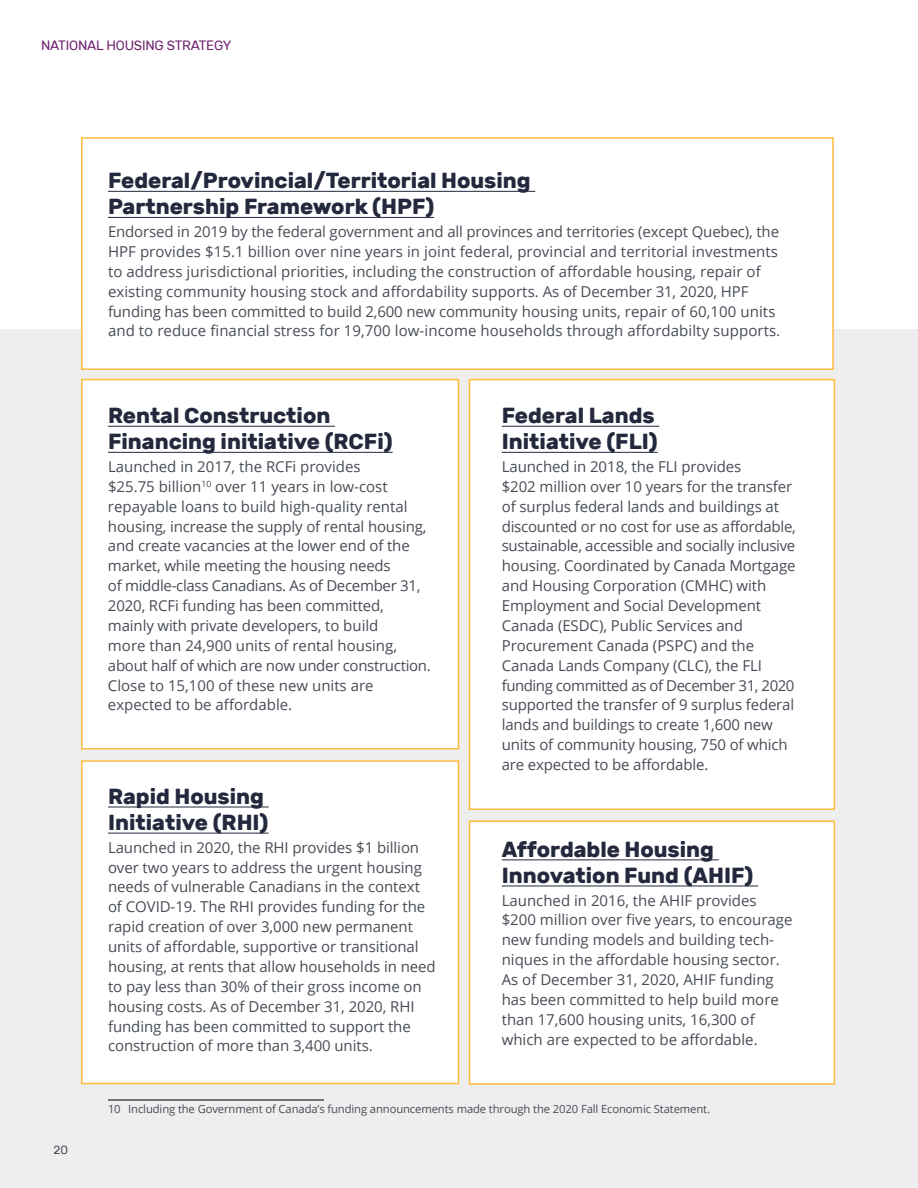
<style>
.page{position:relative;width:918px;height:1188px;background:#fff}
.page>*{position:absolute;margin:0;border:0;box-sizing:border-box;transform-origin:0 0}
.t1{font:700 21.75px/26.1px "Rubik";color:#24283d}
.t2{font:15px/19.8px "Open Sans";letter-spacing:-.005em;color:#474c55}
.t3{font:13.5px "Rubik";letter-spacing:-.015em;color:#6e216f}
.t4{font:12px "Rubik";color:#474c55}
.t5{font:11.25px "Open Sans";letter-spacing:-.01em;color:#474c55}
</style>
<div class="page">
<div style="left:0;top:330px;width:918px;height:858px;background:#efeeef"></div>
<div style="left:81px;top:137px;width:753px;height:233px;background:#fff;border:2px solid #fdbd3b"></div>
<div style="left:81px;top:379px;width:378px;height:371px;background:#fff;border:2px solid #fdbd3b"></div>
<div style="left:81px;top:760px;width:378px;height:324px;background:#fff;border:2px solid #fdbd3b"></div>
<div style="left:469px;top:379px;width:366px;height:431px;background:#fff;border:2px solid #fdbd3b"></div>
<div style="left:469px;top:820px;width:366px;height:265px;background:#fff;border:2px solid #fdbd3b"></div>
<hr style="left:108px;top:1099px;width:216px;height:2px;background:#474c55">
<hr style="left:108px;top:191px;width:427px;height:1px;background:#24283d">
<hr style="left:108px;top:217px;width:326px;height:1px;background:#24283d">
<hr style="left:108px;top:426px;width:227px;height:1px;background:#24283d">
<hr style="left:108px;top:452px;width:285px;height:1px;background:#24283d">
<hr style="left:108px;top:807px;width:161px;height:1px;background:#24283d">
<hr style="left:108px;top:833px;width:161px;height:1px;background:#24283d">
<hr style="left:502px;top:426px;width:157px;height:1px;background:#24283d">
<hr style="left:502px;top:452px;width:156px;height:1px;background:#24283d">
<hr style="left:502px;top:860px;width:217px;height:1px;background:#24283d">
<hr style="left:502px;top:886px;width:256px;height:1px;background:#24283d">
<p class="t3" style="left:41px;top:38px;width:192px">NATIONAL HOUSING STRATEGY</p>
<h4 class="t1" style="left:108px;top:168px;width:424px">Federal/Provincial/Territorial Housing<br>Partnership Framework (HPF)</h4>
<p class="t2" style="left:108px;top:221px;width:674px">Endorsed in 2019 by the federal government and all provinces and territories (except Quebec), the HPF provides $15.1 billion over nine years in joint federal, provincial and territorial investments to address jurisdictional priorities, including the construction of affordable housing, repair of existing community housing stock and affordability supports. As of December 31, 2020, HPF funding has been committed to build 2,600 new community housing units, repair of 60,100 units and to reduce financial stress for 19,700 low-income households through affordabilty supports.</p>
<h4 class="t1" style="left:108px;top:403px;width:286px">Rental Construction<br>Financing initiative (RCFi)</h4>
<p class="t2" style="left:108px;top:456px;width:324px">Launched in 2017, the RCFi provides<br>$25.75 billion<sup>10</sup> over 11 years in low-cost repayable loans to build high-quality rental housing, increase the supply of rental housing, and create vacancies at the lower end of the market, while meeting the housing needs<br>of middle-class Canadians. As of December 31, 2020, RCFi funding has been committed, mainly with private developers, to build<br>more than 24,900 units of rental housing, about half of which are now under construction.<br>Close to 15,100 of these new units are expected to be affordable.</p>
<h4 class="t1" style="left:108px;top:784px;width:162px">Rapid Housing<br>Initiative (RHI)</h4>
<p class="t2" style="left:108px;top:837px;width:329px">Launched in 2020, the RHI provides $1 billion over two years to address the urgent housing needs of vulnerable Canadians in the context of COVID-19. The RHI provides funding for the rapid creation of over 3,000 new permanent units of affordable, supportive or transitional housing, at rents that allow households in need to pay less than 30% of their gross income on housing costs. As of December 31, 2020, RHI funding has been committed to support the construction of more than 3,400 units.</p>
<h4 class="t1" style="left:502px;top:403px;width:158px">Federal Lands<br>Initiative (FLI)</h4>
<p class="t2" style="left:502px;top:456px;width:296px">Launched in 2018, the FLI provides<br>$202 million over 10 years for the transfer of surplus federal lands and buildings at discounted or no cost for use as affordable, sustainable, accessible and socially inclusive housing. Coordinated by Canada Mortgage and Housing Corporation (CMHC) with Employment and Social Development Canada (ESDC), Public Services and Procurement Canada (PSPC) and the Canada Lands Company (CLC), the FLI funding committed as of December 31, 2020 supported the transfer of 9 surplus federal lands and buildings to create 1,600 new units of community housing, 750 of which are expected to be affordable.</p>
<h4 class="t1" style="left:502px;top:836px;width:253px">Affordable Housing<br>Innovation Fund (AHIF)</h4>
<p class="t2" style="left:502px;top:890px;width:292px">Launched in 2016, the AHIF provides $200 million over five years, to encourage new funding models and building tech&shy;niques in the affordable housing sector.<br>As of December 31, 2020, AHIF funding has been committed to help build more than 17,600 housing units, 16,300 of which are expected to be affordable.</p>
<p class="t4" style="left:53px;top:1143px;width:16px">20</p>
<p class="t5" style="left:108px;top:1102px;width:604px">10 Including the Government of Canada’s funding announcements made through the 2020 Fall Economic Statement.</p>
</div>
